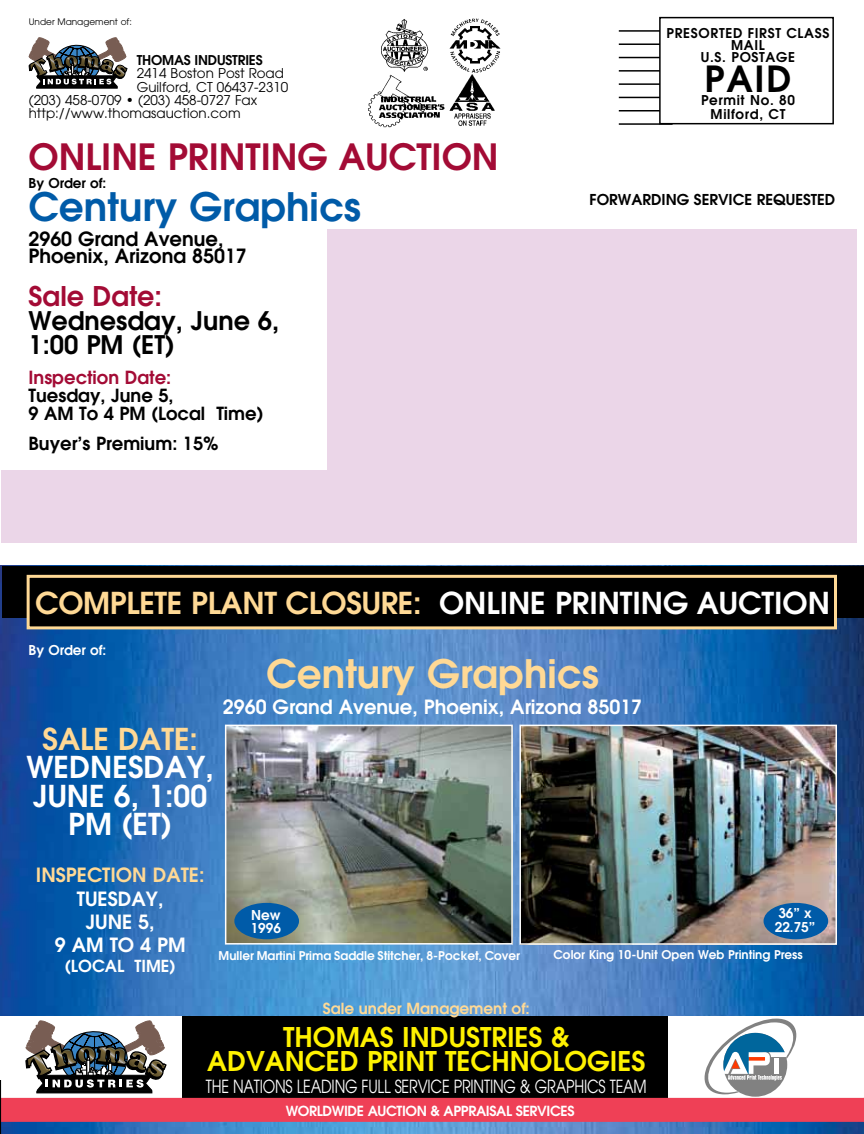
<style>
.page{position:relative;width:864px;height:1134px;background:#fff}
.page>*{position:absolute;margin:0;border:0;box-sizing:border-box;transform-origin:0 0}
.t1{font:600 39px "Avant Garde";color:#005ba8}
.t2{font:600 39px "Avant Garde";color:#ffd995}
.t3{font:600 36px "Avant Garde";color:#a30b35}
.t4{font:600 35.85px "Avant Garde";color:#000}
.t5{font:600 30px "Avant Garde";color:#ffd995}
.t6{font:600 30px/28.5px "Avant Garde";color:#fff}
.t7{font:600 27px/24px "Avant Garde";color:#fff200;text-align:center}
.t8{font:600 27px "Avant Garde";color:#a30b35}
.t9{font:600 25.5px/24px "Avant Garde";color:#000}
.t10{font:600 19.5px/23.4px "Avant Garde";color:#fff}
.t11{font:600 19.5px/16.5px "Avant Garde";color:#000}
.t12{font:600 19.5px "Avant Garde";color:#ffd995}
.t13{font:600 18px/18px "Avant Garde";color:#000}
.t14{font:18px "Avant Garde";letter-spacing:-.015em;color:#fff;scale:.8 1}
.t15{font:600 18px "Avant Garde";color:#a30b35}
.t16{font:600 16.5px "Avant Garde";color:#fff}
.t17{font:600 15.15px "Avant Garde";color:#ffd995}
.t18{font:600 15px "Avant Garde";color:#000}
.t19{font:600 13.8px "Avant Garde";letter-spacing:-.025em;color:#fff}
.t20{font:13.5px "Avant Garde";color:#000}
.t21{font:600 13.5px/12px "Avant Garde";letter-spacing:.05em;color:#000;text-align:center}
.t22{font:600 13.5px/13.5px "Avant Garde";color:#fff}
.t23{font:600 13.5px "Avant Garde";letter-spacing:-.015em;color:#000}
.t24{font:600 13.5px "Avant Garde";color:#000}
.t25{font:600 12px "Avant Garde";color:#fff}
.t26{font:9px "Avant Garde";color:#000}
.s1{color:#fff}
</style>
<div class="page">
<img style="left:0;top:566px;width:864px;height:568px">
<div style="left:0;top:1016px;width:864px;height:93px;background:#fff"></div>
<div style="left:182px;top:1016px;width:486px;height:93px;background:#000"></div>
<hr style="left:37px;top:1091px;width:115px;height:2px;background:#000">
<svg style="left:25px;top:1020px;width:142px;height:72px"></svg>
<div style="left:0;top:1098px;width:864px;height:24px;background:#ef4056"></div>
<svg style="left:704px;top:1019px;width:93px;height:75px"></svg>
<div style="left:774px;top:1058px;width:5px;height:16px;background:#fff"></div>
<svg style="left:0;top:1080px;width:1px;height:54px"></svg>
<div style="left:2px;top:566px;width:862px;height:52px;background:#000"></div>
<hr style="left:619px;top:30px;width:53px;height:2px;background:#000">
<hr style="left:619px;top:43px;width:53px;height:2px;background:#000">
<hr style="left:619px;top:57px;width:53px;height:1px;background:#000">
<hr style="left:619px;top:70px;width:53px;height:2px;background:#000">
<hr style="left:619px;top:83px;width:53px;height:2px;background:#000">
<hr style="left:619px;top:97px;width:53px;height:1px;background:#000">
<hr style="left:619px;top:110px;width:53px;height:1px;background:#000">
<hr style="left:619px;top:123px;width:54px;height:2px;background:#000">
<div style="left:660px;top:18px;width:173px;height:106px;background:#fff"></div>
<div style="left:659px;top:17px;width:175px;height:107px;border:1px solid #000"></div>
<div style="left:28px;top:576px;width:808px;height:52px;background:#000"></div>
<div style="left:27px;top:575px;width:810px;height:54px;border:3px solid #ffd995"></div>
<hr style="left:37px;top:87px;width:80px;height:1px;background:#000">
<svg style="left:28px;top:37px;width:100px;height:50px"></svg>
<img style="left:381px;top:19px;width:48px;height:53px">
<img style="left:449px;top:19px;width:52px;height:54px">
<img style="left:368px;top:74px;width:127px;height:54px">
<div style="left:1px;top:470px;width:855px;height:73px;background:#ebd6e8"></div>
<div style="left:327px;top:229px;width:530px;height:254px;background:#ebd6e8"></div>
<img style="left:228px;top:728px;width:282px;height:214px">
<div style="left:225px;top:725px;width:288px;height:220px;border:2px solid #fff"></div>
<img style="left:522px;top:728px;width:312px;height:214px">
<div style="left:519px;top:725px;width:318px;height:220px;border:2px solid #fff"></div>
<div style="left:234px;top:903px;width:65px;height:36px;background:#005ba8;border-radius:50%"></div>
<div style="left:764px;top:903px;width:64px;height:36px;background:#005ba8;border-radius:50%"></div>
<p class="t26" style="left:29px;top:17px;width:105px">Under Management of:</p>
<p class="t23" style="left:137px;top:51px;width:127px">THOMAS INDUSTRIES</p>
<p class="t20" style="left:137px;top:65px;width:149px">2414 Boston Post Road</p>
<p class="t20" style="left:137px;top:79px;width:153px">Guilford, CT 06437-2310</p>
<p class="t20" style="left:29px;top:92px;width:230px">(203) 458-0709 • (203) 458-0727 Fax</p>
<p class="t20" style="left:29px;top:106px;width:213px">http://www.thomasauction.com</p>
<h2 class="t3" style="left:29px;top:133px;width:472px">ONLINE PRINTING AUCTION</h2>
<p class="t24" style="left:29px;top:174px;width:79px">By Order of:</p>
<h1 class="t1" style="left:29px;top:181px;width:334px">Century Graphics</h1>
<h3 class="t11" style="left:29px;top:231px;width:220px">2960 Grand Avenue,<br>Phoenix, Arizona 85017</h3>
<h3 class="t8" style="left:29px;top:279px;width:135px">Sale Date:</h3>
<h3 class="t9" style="left:29px;top:309px;width:252px">Wednesday, June 6,<br>1:00 PM (ET)</h3>
<h3 class="t15" style="left:29px;top:366px;width:144px">Inspection Date:</h3>
<h3 class="t13" style="left:29px;top:386px;width:237px">Tuesday, June 5,<br>9 AM To 4 PM (Local Time)</h3>
<h3 class="t13" style="left:29px;top:434px;width:192px">Buyer’s Premium: 15%</h3>
<p class="t21" style="left:667px;top:27px;width:164px">PRESORTED FIRST CLASS<br>MAIL<br>U.S. POSTAGE</p>
<h3 class="t4" style="left:704px;top:55px;width:89px">PAID</h3>
<p class="t21" style="left:701px;top:94px;width:96px;line-height:13.5px">Permit No. 80<br>Milford, CT</p>
<p class="t18" style="left:590px;top:190px;width:148px">FORWARDING Service</p>
<p class="t18" style="left:757px;top:190px;width:19px">Requested</p>
<h3 class="t5" style="left:35px;top:583px;width:796px">COMPLETE PLANT CLOSURE: <span class="s1">ONLINE PRINTING AUCTION</span></h3>
<p class="t22" style="left:29px;top:643px;width:79px">By Order of:</p>
<h1 class="t2" style="left:266px;top:648px;width:334px">Century Graphics</h1>
<h3 class="t10" style="left:223px;top:694px;width:421px">2960 Grand Avenue, Phoenix, Arizona 85017</h3>
<h3 class="t5" style="left:42px;top:719px;width:157px">SALE Date :</h3>
<h3 class="t6" style="left:27px;top:753px;width:189px">WEDNESDAY,<br>June</h3>
<h3 class="t6" style="left:68px;top:781px;width:140px;text-indent:46px">6, 1:00<br>PM (ET)</h3>
<h3 class="t12" style="left:36px;top:862px;width:170px">INSPECTION DATE:</h3>
<h3 class="t10" style="left:77px;top:886px;width:22px">Tuesday</h3>
<h3 class="t10" style="left:158px;top:886px;width:7px">,</h3>
<h3 class="t10" style="left:86px;top:910px;width:22px">June</h3>
<p class="t22" style="left:251px;top:908px;width:32px">New<br>1996</p>
<p class="t22" style="left:775px;top:906px;width:42px">36” x<br>22.75”</p>
<h3 class="t10" style="left:55px;top:910px;width:132px;text-indent:83px">5,<br>9 AM TO 4 PM</h3>
<p class="t16" style="left:65px;top:955px;width:26px">(Local</p>
<p class="t16" style="left:135px;top:955px;width:43px">Time)</p>
<p class="t25" style="left:554px;top:947px;width:251px">Color King 10-Unit Open Web Printing Press</p>
<p class="t25" style="left:219px;top:948px;width:303px">Muller Martini Prima Saddle Stitcher, 8-Pocket, Cover</p>
<p class="t17" style="left:323px;top:998px;width:209px">Sale under Management of:</p>
<h3 class="t7" style="left:207px;top:1024px;width:440px">THOMAS INDUSTRIES &amp;<br>ADVANCED PRINT TECHNOLOGIES</h3>
<h3 class="t14" style="left:206px;top:1076px;width:553px">THE NATIONS LEADING FULL SERVICE PRINTING &amp; GRAPHICS TEAM</h3>
<p class="t19" style="left:286px;top:1102px;width:290px">WORLDWIDE AUCTION &amp; APPRAISAL SERVICES</p>
</div>
